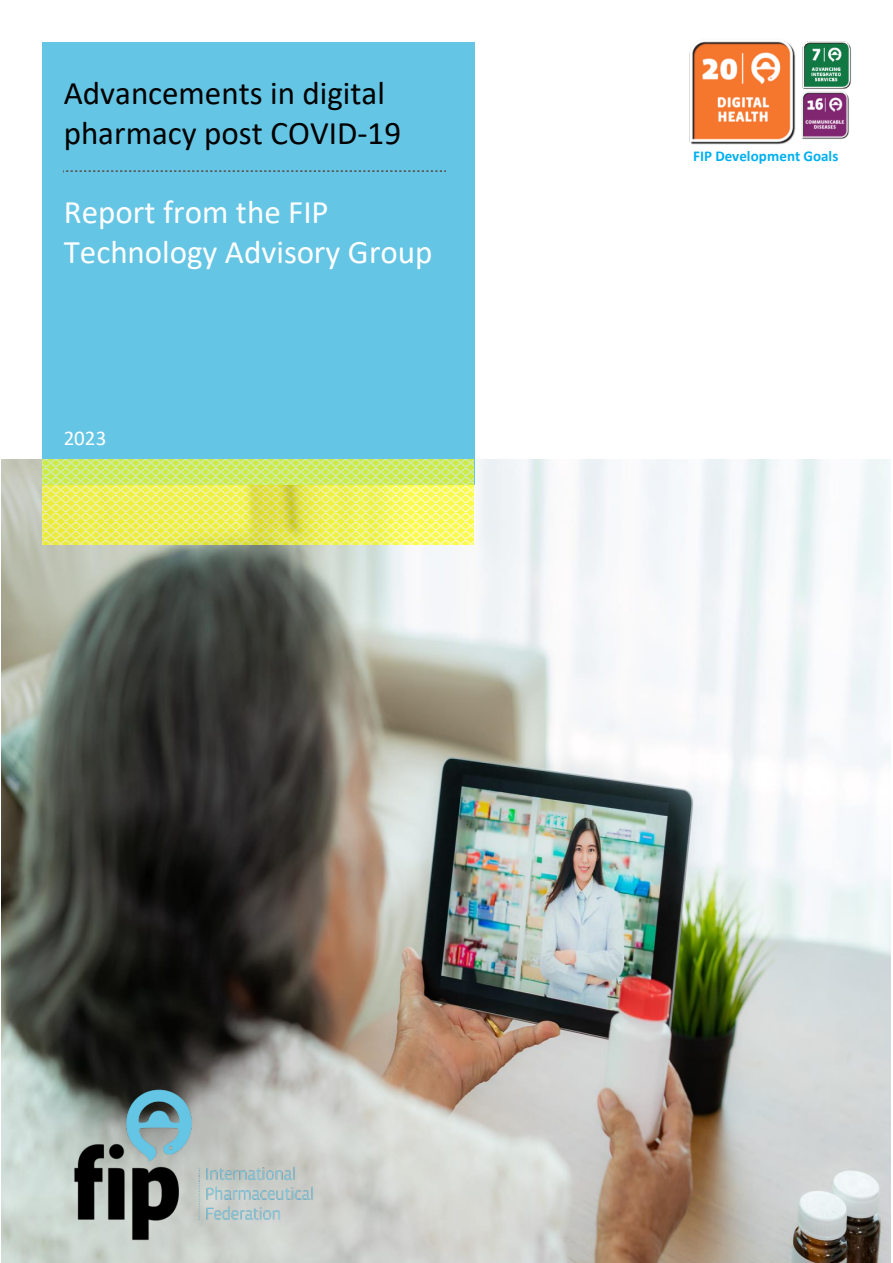
<style>
.page{position:relative;width:893px;height:1263px;background:#fff}
.page>*{position:absolute;margin:0;border:0;box-sizing:border-box;transform-origin:0 0}
.t1{font:33px/40.2px "Calibri";color:#000}
.t2{font:33px/40.2px "Calibri";color:#fff}
.t3{font:21px "Calibri";color:#fff}
.t4{font:700 15px "Calibri";color:#00b0f0}
</style>
<div class="page">
<img style="left:1px;top:460px;width:889px;height:803px">
<img style="left:67px;top:1084px;width:255px;height:163px">
<div style="left:42px;top:42px;width:22px;height:30px;background:#65c5e4"></div>
<div style="left:64px;top:42px;width:381px;height:30px;background:#65c5e4"></div>
<div style="left:445px;top:42px;width:29px;height:30px;background:#65c5e4"></div>
<div style="left:42px;top:72px;width:22px;height:341px;background:#65c5e4"></div>
<div style="left:64px;top:72px;width:381px;height:341px;background:#65c5e4"></div>
<svg style="left:66px;top:170px;width:379px;height:2px"></svg>
<div style="left:445px;top:72px;width:29px;height:341px;background:#65c5e4"></div>
<div style="left:42px;top:413px;width:22px;height:72px;background:#65c5e4"></div>
<div style="left:64px;top:413px;width:381px;height:72px;background:#65c5e4"></div>
<div style="left:445px;top:413px;width:29px;height:72px;background:#65c5e4"></div>
<svg style="left:42px;top:460px;width:431px;height:84px;background:#e4ed67"></svg>
<img style="left:689px;top:41px;width:107px;height:104px">
<img style="left:802px;top:41px;width:49px;height:48px">
<img style="left:801px;top:91px;width:48px;height:48px">
<p class="t1" style="left:64px;top:72px;width:339px">Advancements in digital pharmacy post COVID-19</p>
<p class="t2" style="left:64px;top:191px;width:370px">Report from the FIP<br>Technology Advisory Group</p>
<p class="t3" style="left:64px;top:423px;width:44px">2023</p>
<p class="t4" style="left:693px;top:145px;width:146px">FIP Development Goals</p>
</div>
